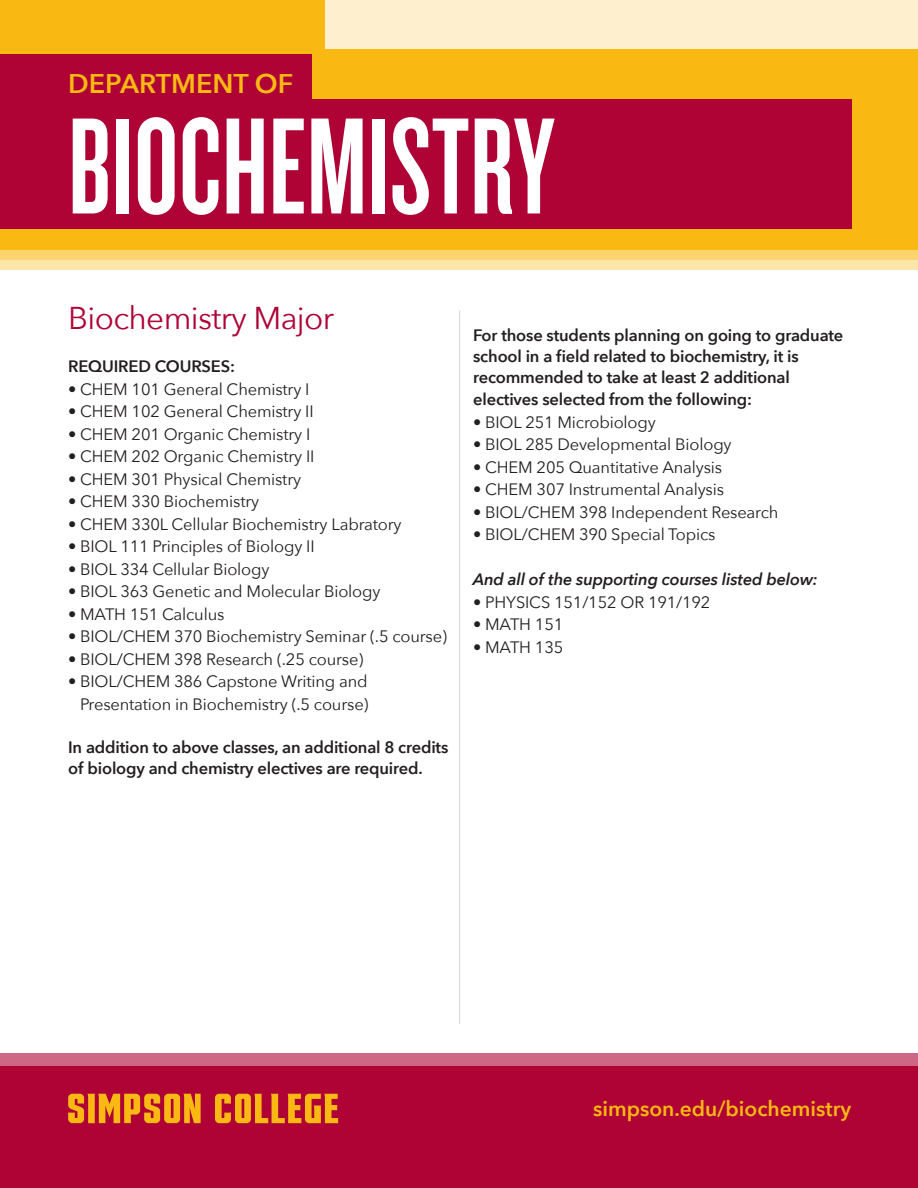
<style>
.page{position:relative;width:918px;height:1188px;background:#fff}
.page>*{position:absolute;margin:0;border:0;box-sizing:border-box;transform-origin:0 0}
.t1{font:142.5px "Knockout HTF47 Bantamweight";letter-spacing:.005em;color:#fff}
.t2{font:31.5px "Avenir Next";letter-spacing:-.02em;color:#af0336}
.t3{font:600 27px "Avenir Next";color:#fab813}
.t4{font:600 21px "Avenir Next";color:#fab813}
.t5{font:16.5px "Avenir Next";letter-spacing:-.01em;color:#231f20}
.t6{font:600 16.5px/21px "Avenir Next";letter-spacing:-.01em;color:#231f20}
.t7{font:italic 600 16.5px "Avenir Next";letter-spacing:-.01em;color:#231f20}
</style>
<div class="page">
<div style="left:0;top:0;width:918px;height:270px;background:#fab813"></div>
<div style="left:0;top:1053px;width:918px;height:135px;background:#af0336"></div>
<div style="left:0;top:251px;width:918px;height:19px;background:#fbd470"></div>
<div style="left:0;top:260px;width:918px;height:10px;background:#fce5a8"></div>
<div style="left:0;top:1053px;width:918px;height:13px;background:#ce6685"></div>
<div style="left:325px;top:0;width:593px;height:49px;background:#fef0cf"></div>
<svg style="left:68px;top:1094px;width:133px;height:29px"></svg>
<svg style="left:215px;top:1094px;width:123px;height:29px"></svg>
<div style="left:0;top:54px;width:311px;height:58px;background:#af0336"></div>
<div style="left:0;top:99px;width:851px;height:129px;background:#af0336"></div>
<hr style="left:459px;top:310px;width:1px;height:714px;background:#d1d2d4">
<p class="t3" style="left:68px;top:60px;width:227px">DEPARTMENT OF</p>
<p class="t1" style="left:68px;top:96px;width:488px">BIOCHEMISTRY</p>
<p class="t2" style="left:68px;top:291px;width:268px">Biochemistry Major</p>
<p class="t6" style="left:68px;top:355px;width:168px">REQUIRED COURSES:</p>
<p class="t5" style="left:68px;top:375px;width:243px">• CHEM 101 General Chemistry I</p>
<p class="t5" style="left:68px;top:397px;width:247px">• CHEM 102 General Chemistry II</p>
<p class="t5" style="left:68px;top:420px;width:244px">• CHEM 201 Organic Chemistry I</p>
<p class="t5" style="left:68px;top:442px;width:248px">• CHEM 202 Organic Chemistry II</p>
<p class="t5" style="left:68px;top:465px;width:235px">• CHEM 301 Physical Chemistry</p>
<p class="t5" style="left:68px;top:487px;width:193px">• CHEM 330 Biochemistry</p>
<p class="t5" style="left:68px;top:510px;width:335px">• CHEM 330L Cellular Biochemistry Labratory</p>
<p class="t5" style="left:68px;top:532px;width:248px">• BIOL 111 Principles of Biology II</p>
<p class="t5" style="left:68px;top:555px;width:203px">• BIOL 334 Cellular Biology</p>
<p class="t5" style="left:68px;top:577px;width:314px">• BIOL 363 Genetic and Molecular Biology</p>
<p class="t5" style="left:68px;top:600px;width:158px">• MATH 151 Calculus</p>
<p class="t5" style="left:68px;top:622px;width:380px">• BIOL/CHEM 370 Biochemistry Seminar (.5 course)</p>
<p class="t5" style="left:68px;top:645px;width:297px">• BIOL/CHEM 398 Research (.25 course)</p>
<p class="t5" style="left:68px;top:667px;width:301px">• BIOL/CHEM 386 Capstone Writing and</p>
<p class="t5" style="left:80px;top:690px;width:290px">Presentation in Biochemistry (.5 course)</p>
<p class="t6" style="left:68px;top:736px;width:382px">In addition to above classes, an additional 8 credits of biology and chemistry electives are required.</p>
<p class="t6" style="left:473px;top:324px;width:372px">For those students planning on going to graduate school in a field related to biochemistry, it is</p>
<p class="t6" style="left:473px;top:366px;width:318px">recommended to take at least 2 additional</p>
<p class="t6" style="left:473px;top:388px;width:280px">electives selected from the following:</p>
<p class="t5" style="left:473px;top:408px;width:184px">• BIOL 251 Microbiology</p>
<p class="t5" style="left:473px;top:430px;width:260px">• BIOL 285 Developmental Biology</p>
<p class="t5" style="left:473px;top:453px;width:251px">• CHEM 205 Quantitative Analysis</p>
<p class="t5" style="left:473px;top:475px;width:252px">• CHEM 307 Instrumental Analysis</p>
<p class="t5" style="left:473px;top:498px;width:307px">• BIOL/CHEM 398 Independent Research</p>
<p class="t5" style="left:473px;top:520px;width:244px">• BIOL/CHEM 390 Special Topics</p>
<p class="t7" style="left:473px;top:565px;width:346px">And all of the supporting courses listed below:</p>
<p class="t5" style="left:473px;top:588px;width:239px">• PHYSICS 151/152 OR 191/192</p>
<p class="t5" style="left:473px;top:610px;width:92px">• MATH 151</p>
<p class="t5" style="left:473px;top:633px;width:92px">• MATH 135</p>
<p class="t4" style="left:593px;top:1090px;width:260px">simpson.edu/biochemistry</p>
</div>
